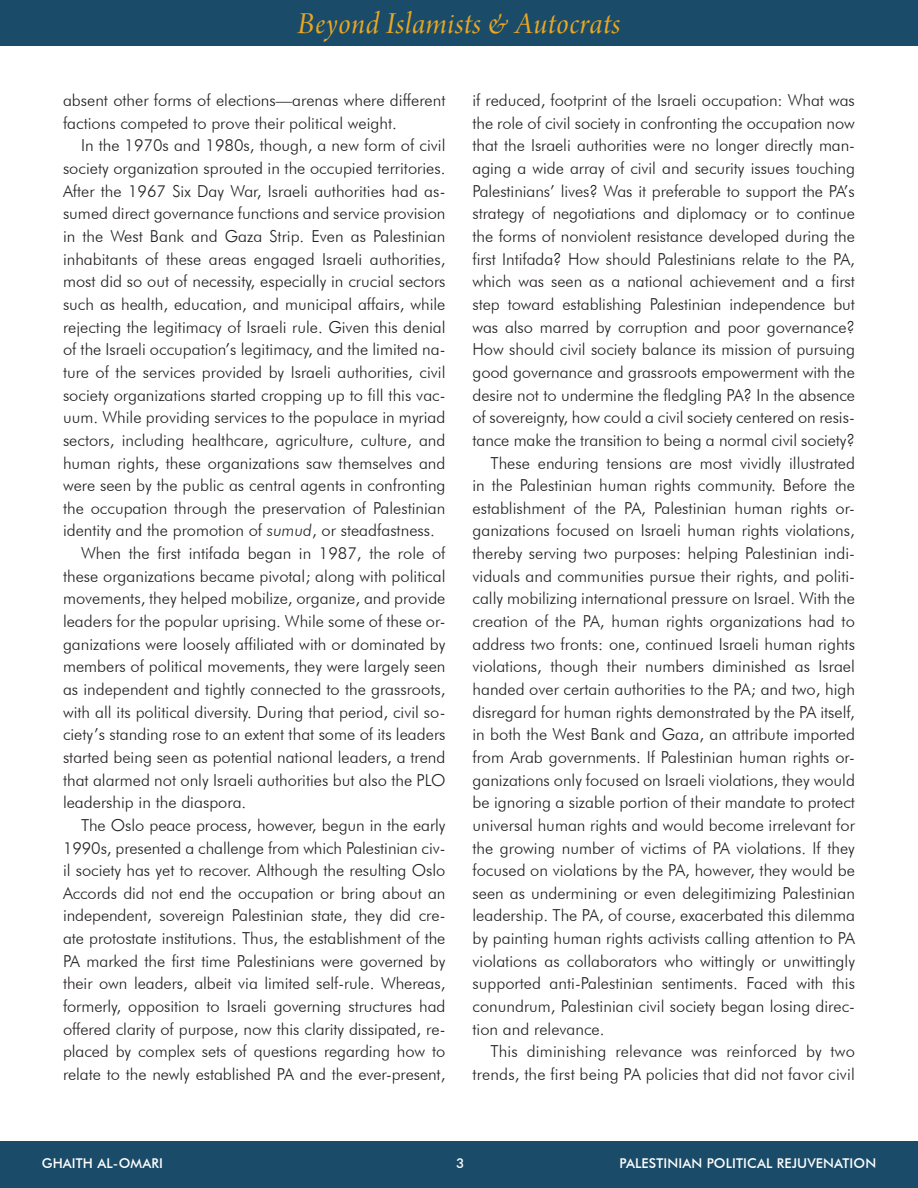
<style>
.page{position:relative;width:918px;height:1188px;background:#fff}
.page>*{position:absolute;margin:0;border:0;box-sizing:border-box;transform-origin:0 0}
.t1{font:32.25px "Arno Pro Italic Display";letter-spacing:.02em;color:#eba720}
.SRF_BodySS{font:300 16.5px/22.6px "Futura BT";color:#231f20;text-align:justify}
.t2{font:500 13.5px "Futura BT";letter-spacing:.01em;color:#fff}
.s1{font-style:italic}
</style>
<div class="page">
<div style="left:0;top:1141px;width:918px;height:47px;background:#1a4c69"></div>
<div style="left:0;top:0;width:918px;height:46px;background:#1a4c69"></div>
<p class="t1" style="left:298px;top:6px;width:324px">Beyond Islamists &amp; Autocrats</p>
<p class="SRF_BodySS" style="left:63px;top:89px;width:384px">absent other forms of elections—arenas where different factions competed to prove their political weight.</p>
<p class="SRF_BodySS" style="left:63px;top:134px;width:384px;text-indent:18px">In the 1970s and 1980s, though, a new form of civil society organization sprouted in the occupied territories.<br>After the 1967 Six Day War, Israeli authorities had as&shy;sumed direct governance functions and service provision in the West Bank and Gaza Strip. Even as Palestinian inhabitants of these areas engaged Israeli authorities, most did so out of necessity, especially in crucial sectors such as health, education, and municipal affairs, while rejecting the legitimacy of Israeli rule. Given this denial of the Israeli occupation’s legitimacy, and the limited na&shy;ture of the services provided by Israeli authorities, civil society organizations started cropping up to fill this vac&shy;uum. While providing services to the populace in myriad sectors, including healthcare, agriculture, culture, and human rights, these organizations saw themselves and were seen by the public as central agents in confronting the occupation through the preservation of Palestinian identity and the promotion of <span class="s1">sumud</span>, or steadfastness.</p>
<p class="SRF_BodySS" style="left:63px;top:542px;width:384px;text-indent:18px">When the first intifada began in 1987, the role of these organizations became pivotal; along with political movements, they helped mobilize, organize, and provide leaders for the popular uprising. While some of these or&shy;ganizations were loosely affiliated with or dominated by members of political movements, they were largely seen as independent and tightly connected to the grassroots, with all its political diversity. During that period, civil so&shy;ciety’s standing rose to an extent that some of its leaders started being seen as potential national leaders, a trend that alarmed not only Israeli authorities but also the PLO leadership in the diaspora.</p>
<p class="SRF_BodySS" style="left:63px;top:814px;width:384px;text-indent:18px">The Oslo peace process, however, begun in the early 1990s, presented a challenge from which Palestinian civ&shy;il society has yet to recover. Although the resulting Oslo Accords did not end the occupation or bring about an independent, sovereign Palestinian state, they did cre&shy;ate protostate institutions. Thus, the establishment of the PA marked the first time Palestinians were governed by their own leaders, albeit via limited self-rule. Whereas, formerly, opposition to Israeli governing structures had offered clarity of purpose, now this clarity dissipated, re&shy;placed by complex sets of questions regarding how to relate to the newly established PA and the ever-present,</p>
<p class="SRF_BodySS" style="left:472px;top:89px;width:384px">if reduced, footprint of the Israeli occupation: What was the role of civil society in confronting the occupation now that the Israeli authorities were no longer directly man&shy;aging a wide array of civil and security issues touching Palestinians’ lives? Was it preferable to support the PA’s strategy of negotiations and diplomacy or to continue the forms of nonviolent resistance developed during the first Intifada? How should Palestinians relate to the PA, which was seen as a national achievement and a first step toward establishing Palestinian independence but was also marred by corruption and poor governance?<br>How should civil society balance its mission of pursuing good governance and grassroots empowerment with the desire not to undermine the fledgling PA? In the absence of sovereignty, how could a civil society centered on resis&shy;tance make the transition to being a normal civil society?</p>
<p class="SRF_BodySS" style="left:472px;top:451px;width:384px;text-indent:18px">These enduring tensions are most vividly illustrated in the Palestinian human rights community. Before the establishment of the PA, Palestinian human rights or&shy;ganizations focused on Israeli human rights violations, thereby serving two purposes: helping Palestinian indi&shy;viduals and communities pursue their rights, and politi&shy;cally mobilizing international pressure on Israel. With the creation of the PA, human rights organizations had to address two fronts: one, continued Israeli human rights violations, though their numbers diminished as Israel handed over certain authorities to the PA; and two, high disregard for human rights demonstrated by the PA itself, in both the West Bank and Gaza, an attribute imported from Arab governments. If Palestinian human rights or&shy;ganizations only focused on Israeli violations, they would be ignoring a sizable portion of their mandate to protect universal human rights and would become irrelevant for the growing number of victims of PA violations. If they focused on violations by the PA, however, they would be seen as undermining or even delegitimizing Palestinian leadership. The PA, of course, exacerbated this dilemma by painting human rights activists calling attention to PA violations as collaborators who wittingly or unwittingly supported anti-Palestinian sentiments. Faced with this conundrum, Palestinian civil society began losing direc&shy;tion and relevance.</p>
<p class="SRF_BodySS" style="left:472px;top:1040px;width:384px;text-align:right">This diminishing relevance was reinforced by two trends, the first being PA policies that did not favor civil</p>
<p class="t2" style="left:42px;top:1155px;width:123px">GHAITH AL-OMARI</p>
<p class="t2" style="left:456px;top:1155px;width:10px">3</p>
<p class="t2" style="left:619px;top:1155px;width:258px">PALESTINIAN POLITICAL REJUVENATION</p>
</div>
